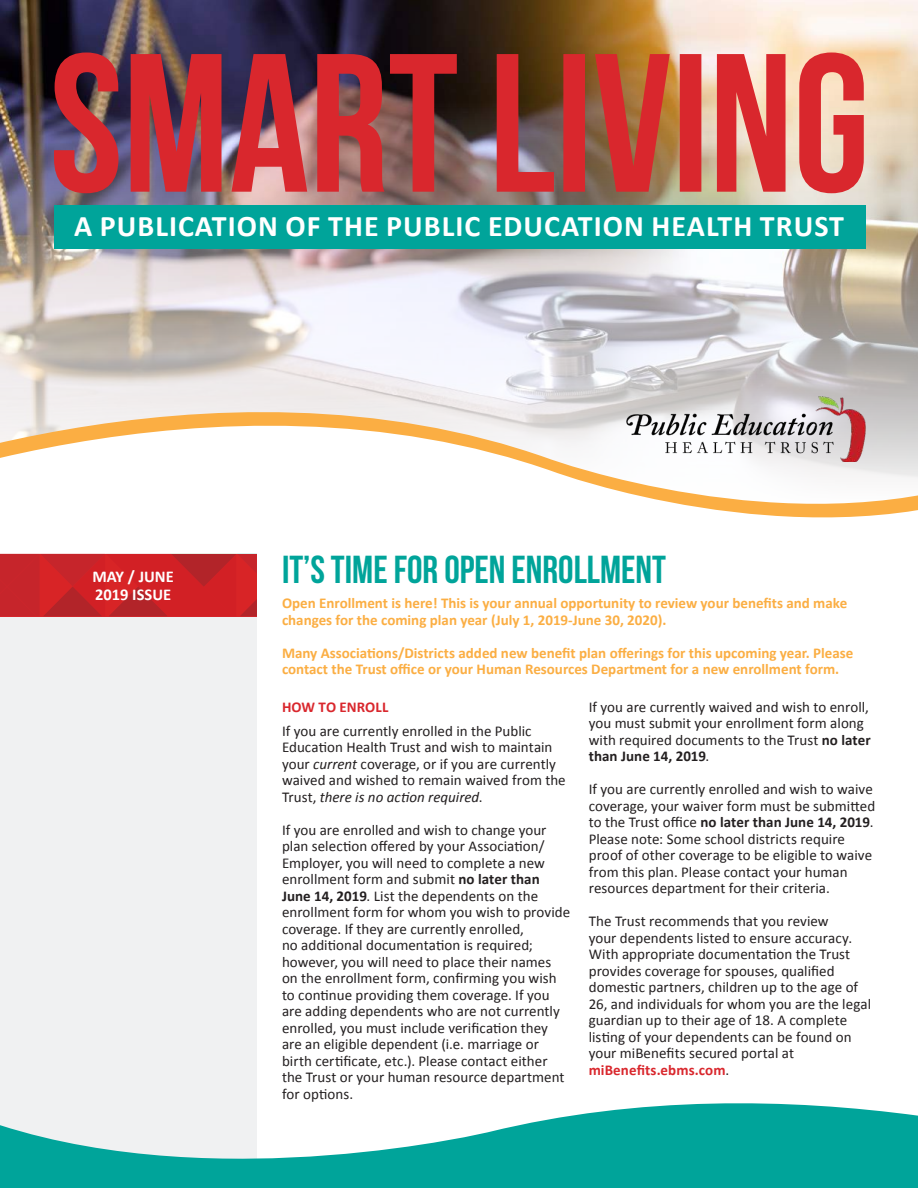
<style>
.page{position:relative;width:918px;height:1188px;background:#fff}
.page>*{position:absolute;margin:0;border:0;box-sizing:border-box;transform-origin:0 0}
.t1{font:700 39px "Bebas Neue";color:#00a49a}
.t2{font:700 30px "Calibri";letter-spacing:.035em;color:#fff}
.t3{font:700 16.5px/18px "Calibri";color:#fff}
.t4{font:15px/16.5px "Calibri";letter-spacing:.005em;color:#231f20}
.t5{font:700 15px/16.5px "Calibri";color:#fbae43}
.t6{font:700 15px "Calibri";letter-spacing:.005em;color:#d9272d}
.s1{font-style:italic}
.s2{font-weight:700}
.s3{font-weight:700;color:#d9272d}
</style>
<div class="page">
<img style="left:0;top:0;width:918px;height:101px">
<img style="left:0;top:101px;width:918px;height:236px">
<svg style="left:0;top:351px;width:918px;height:203px"></svg>
<div style="left:0;top:554px;width:257px;height:634px;background:#f0f1f2"></div>
<img style="left:54px;top:52px;width:810px;height:141px">
<img style="left:623px;top:392px;width:247px;height:70px">
<svg style="left:0;top:554px;width:257px;height:62px;background:#ca2227"></svg>
<div style="left:54px;top:205px;width:812px;height:43px;background:#00a49a"></div>
<svg style="left:0;top:1103px;width:918px;height:85px;fill:#00a49a"></svg>
<h2 class="t2" style="left:74px;top:207px;width:772px">A PUBLICATION OF THE PUBLIC EDUCATION HEALTH TRUST</h2>
<p class="t3" style="left:92px;top:568px;width:83px">MAY / JUNE<br>2019 ISSUE</p>
<h1 class="t1" style="left:282px;top:548px;width:386px">IT’S TIME FOR OPEN ENROLLMENT</h1>
<p class="t5" style="left:282px;top:595px;width:567px">Open Enrollment is here! This is your annual opportunity to review your benefits and make changes for the coming plan year (July 1, 2019-June 30, 2020).</p>
<p class="t5" style="left:282px;top:644px;width:573px">Many Associations/Districts added new benefit plan offerings for this upcoming year. Please contact the Trust office or your Human Resources Department for a new enrollment form.</p>
<p class="t6" style="left:282px;top:697px;width:108px">HOW TO ENROLL</p>
<p class="t4" style="left:282px;top:723px;width:285px">If you are currently enrolled in the Public Education Health Trust and wish to maintain your <span class="s1">current</span> coverage, or if you are currently waived and wished to remain waived from the Trust, <span class="s1">there is no action required</span>.</p>
<p class="t4" style="left:282px;top:822px;width:290px">If you are enrolled and wish to change your plan selection offered by your Association/ Employer, you will need to complete a new enrollment form and submit <span class="s2">no later than June 14, 2019</span>. List the dependents on the enrollment form for whom you wish to provide coverage. If they are currently enrolled,<br>no additional documentation is required; however, you will need to place their names on the enrollment form, confirming you wish to continue providing them coverage. If you are adding dependents who are not currently enrolled, you must include verification they are an eligible dependent (i.e. marriage or birth certificate, etc.). Please contact either the Trust or your human resource department for options.</p>
<p class="t4" style="left:589px;top:699px;width:284px">If you are currently waived and wish to enroll, you must submit your enrollment form along with required documents to the Trust <span class="s2">no later than June 14, 2019</span>.</p>
<p class="t4" style="left:589px;top:781px;width:288px">If you are currently enrolled and wish to waive coverage, your waiver form must be submitted to the Trust office <span class="s2">no later than June 14, 2019</span>.<br>Please note: Some school districts require proof of other coverage to be eligible to waive from this plan. Please contact your human resources department for their criteria.</p>
<p class="t4" style="left:589px;top:913px;width:284px">The Trust recommends that you review<br>your dependents listed to ensure accuracy.<br>With appropriate documentation the Trust provides coverage for spouses, qualified domestic partners, children up to the age of 26, and individuals for whom you are the legal guardian up to their age of 18. A complete listing of your dependents can be found on your miBenefits secured portal at <span class="s3">miBenefits.ebms.com</span>.</p>
</div>
